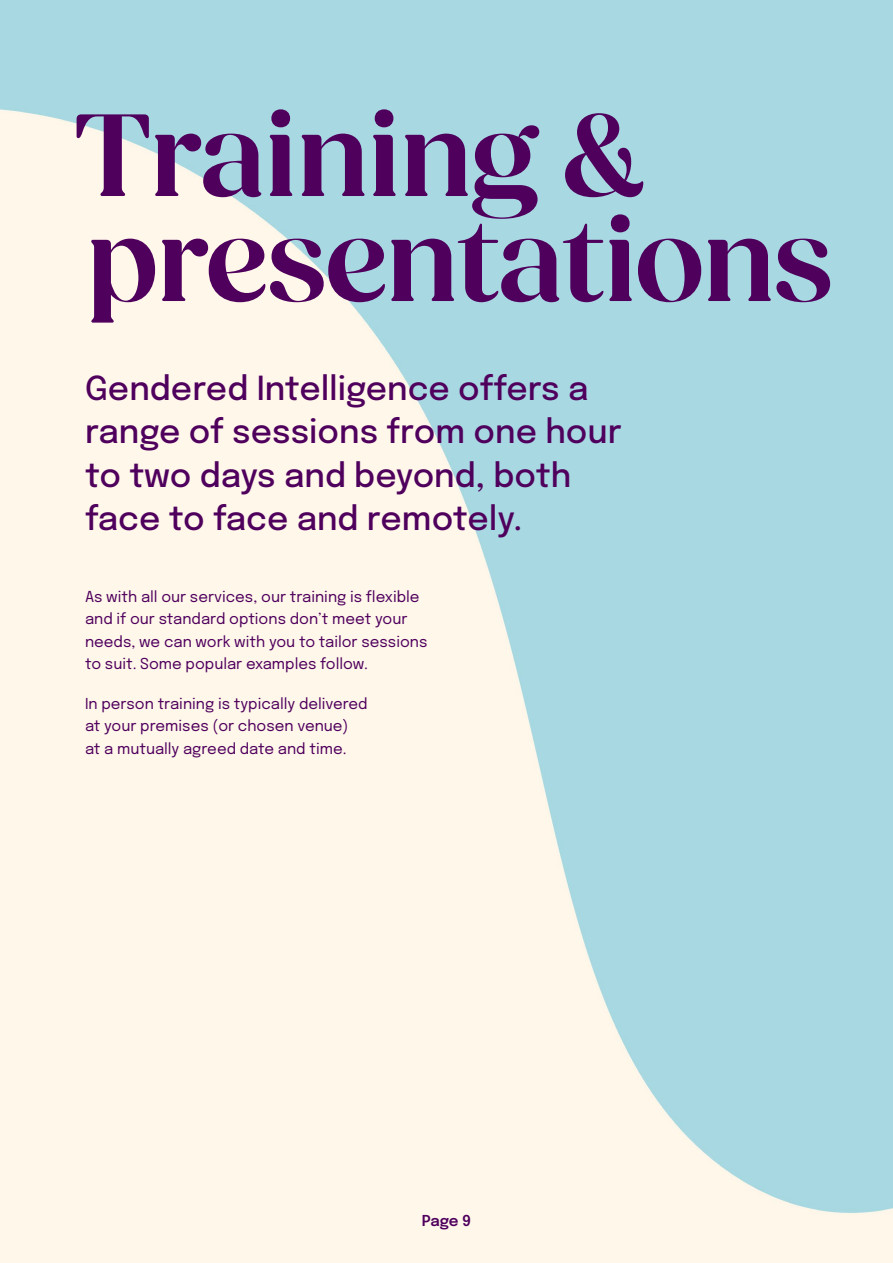
<style>
.page{position:relative;width:893px;height:1263px;background:#fff}
.page>*{position:absolute;margin:0;border:0;box-sizing:border-box;transform-origin:0 0}
.t1{font:600 120px/105px "Fields Display";letter-spacing:-.01em;color:#4f005d}
.t2{font:500 33px/43.5px "Epilogue";color:#4f005d}
.t3{font:15px/22.5px "Epilogue";color:#4f005d}
.t4{font:600 15px "Epilogue";color:#4f005d}
</style>
<div class="page">
<h1 class="t1" style="left:74px;top:106px;width:760px">Training &amp; presentations</h1>
<h2 class="t2" style="left:85px;top:364px;width:538px">Gendered Intelligence offers a range of sessions from one hour to two days and beyond, both face to face and remotely.</h2>
<p class="t3" style="left:85px;top:584px;width:344px">As with all our services, our training is flexible and if our standard options don’t meet your needs, we can work with you to tailor sessions to suit. Some popular examples follow.</p>
<p class="t3" style="left:85px;top:691px;width:284px">In person training is typically delivered at your premises (or chosen venue)<br>at a mutually agreed date and time.</p>
<p class="t4" style="left:422px;top:1210px;width:51px">Page 9</p>
</div>
